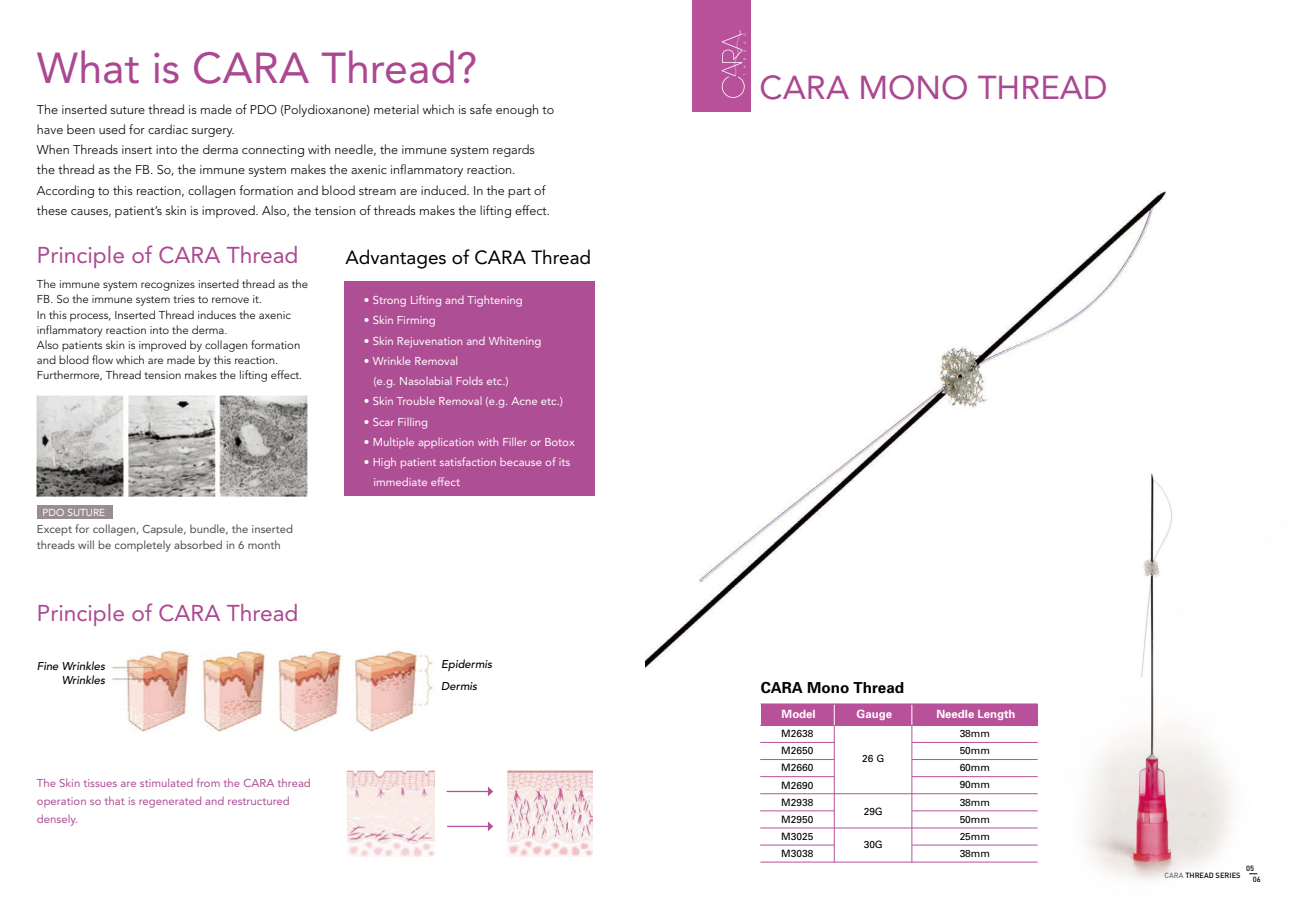
<style>
.page{position:relative;width:1290px;height:911px;background:#fff}
.page>*{position:absolute;margin:0;border:0;box-sizing:border-box;transform-origin:0 0}
.t1{font:43px "Avenir";color:#ab4891}
.t2{font:32.88px "Avenir";color:#ab4891}
.t3{font:22.75px "Avenir";color:#ab4891}
.t4{font:19px "Avenir";color:#000}
.t5{font:700 15.12px "Univers";color:#000}
.t6{font:300 12.62px/20.2px "Avenir";color:#000}
.t7{font:300 11.38px/15.1px "Avenir";color:#000}
.t8{font:11.38px/20.2px "Avenir";color:#fff}
.t9{font:11.38px/17.8px "Avenir";color:#ae4e94}
.t10{font:11.38px/16.1px "Avenir";color:#4f4c4b}
.t11{font:700 11.38px "Univers";color:#fff}
.t12{font:italic 500 11.25px/14px "Avenir";color:#000;text-align:right}
.t13{font:10.12px/17.1px "Univers";color:#000;text-align:justify}
.t14{font:10.12px "Avenir";color:#fff}
.t15{font:500 7.5px "DIN";color:#000}
.s1{color:#727171}
</style>
<div class="page">
<div style="left:37px;top:505px;width:75px;height:13px;background:#9a8d91"></div>
<img style="left:347px;top:770px;width:87px;height:86px">
<img style="left:507px;top:770px;width:85px;height:86px">
<hr style="left:447px;top:791px;width:41px;height:1px;background:#b8519a">
<svg style="left:488px;top:786px;width:5px;height:10px"></svg>
<hr style="left:447px;top:825px;width:42px;height:2px;background:#b8519a">
<svg style="left:488px;top:821px;width:5px;height:10px"></svg>
<div style="left:344px;top:281px;width:250px;height:215px;background:#ae4e94"></div>
<img style="left:37px;top:395px;width:270px;height:101px">
<img style="left:112px;top:650px;width:321px;height:82px">
<img style="left:645px;top:0;width:521px;height:863px">
<div style="left:693px;top:0;width:58px;height:112px;background:#b8519a"></div>
<svg style="left:722px;top:29px;width:24px;height:69px"></svg>
<img style="left:1027px;top:446px;width:231px;height:434px">
<div style="left:761px;top:704px;width:276px;height:21px;background:#b8519a"></div>
<hr style="left:760px;top:703px;width:277px;height:1px;background:#b8519a">
<hr style="left:760px;top:861px;width:277px;height:1px;background:#b8519a">
<hr style="left:760px;top:725px;width:277px;height:1px;background:#b8519a">
<hr style="left:760px;top:742px;width:277px;height:1px;background:#b8519a">
<hr style="left:760px;top:759px;width:277px;height:1px;background:#b8519a">
<hr style="left:760px;top:776px;width:277px;height:1px;background:#b8519a">
<hr style="left:760px;top:793px;width:277px;height:1px;background:#b8519a">
<hr style="left:760px;top:810px;width:277px;height:1px;background:#b8519a">
<hr style="left:760px;top:827px;width:277px;height:1px;background:#b8519a">
<hr style="left:760px;top:845px;width:277px;height:1px;background:#b8519a">
<div style="left:834px;top:740px;width:77px;height:49px;background:#fff"></div>
<div style="left:834px;top:808px;width:77px;height:6px;background:#fff"></div>
<div style="left:834px;top:842px;width:77px;height:6px;background:#fff"></div>
<hr style="left:834px;top:703px;width:1px;height:159px;background:#b8519a">
<hr style="left:911px;top:703px;width:1px;height:159px;background:#b8519a">
<svg style="left:834px;top:705px;width:1px;height:20px"></svg>
<svg style="left:911px;top:705px;width:1px;height:20px"></svg>
<h1 class="t1" style="left:37px;top:43px;width:442px">What is CARA Thread?</h1>
<p class="t6" style="left:37px;top:99px;width:519px">The inserted suture thread is made of PDO (Polydioxanone) meterial which is safe enough to have been used for cardiac surgery.<br>When Threads insert into the derma connecting with needle, the immune system regards the thread as the FB. So, the immune system makes the axenic inflammatory reaction.<br>According to this reaction, collagen formation and blood stream are induced. In the part of these causes, patient’s skin is improved. Also, the tension of threads makes the lifting effect.</p>
<h3 class="t3" style="left:37px;top:241px;width:263px">Principle of CARA Thread</h3>
<p class="t7" style="left:37px;top:277px;width:273px">The immune system recognizes inserted thread as the FB. So the immune system tries to remove it.<br>In this process, Inserted Thread induces the axenic inflammatory reaction into the derma.<br>Also patients skin is improved by collagen formation and blood flow which are made by this reaction.<br>Furthermore, Thread tension makes the lifting effect.</p>
<p class="t14" style="left:43px;top:506px;width:64px">PDO SUTURE</p>
<p class="t10" style="left:37px;top:521px;width:258px">Except for collagen, Capsule, bundle, the inserted threads will be completely absorbed in 6 month</p>
<h3 class="t3" style="left:37px;top:600px;width:263px">Principle of CARA Thread</h3>
<h3 class="t4" style="left:345px;top:246px;width:247px">Advantages of CARA Thread</h3>
<p class="t8" style="left:364px;top:290px;width:160px">• Strong Lifting and Tightening</p>
<p class="t8" style="left:364px;top:310px;width:73px">• Skin Firming</p>
<p class="t8" style="left:364px;top:330px;width:179px">• Skin Rejuvenation and Whitening</p>
<p class="t8" style="left:373px;top:351px;width:137px;text-indent:-9px">• Wrinkle Removal<br>(e.g. Nasolabial Folds etc.)</p>
<p class="t8" style="left:364px;top:391px;width:201px">• Skin Trouble Removal (e.g. Acne etc.)</p>
<p class="t8" style="left:364px;top:411px;width:66px">• Scar Filling</p>
<p class="t8" style="left:364px;top:432px;width:212px">• Multiple application with Filler or Botox</p>
<p class="t8" style="left:373px;top:452px;width:198px;text-indent:-9px">• High patient satisfaction because of its immediate effect</p>
<p class="t12" style="left:37px;top:659px;width:70px">Fine Wrinkles<br>Wrinkles</p>
<p class="t12" style="left:441px;top:653px;width:52px;line-height:22.5px;text-align:left">Epidermis<br>Dermis</p>
<p class="t9" style="left:37px;top:774px;width:275px">The Skin tissues are stimulated from the CARA thread operation so that is regenerated and restructured densely.</p>
<h2 class="t2" style="left:760px;top:68px;width:349px">CARA MONO THREAD</h2>
<p class="t5" style="left:761px;top:677px;width:145px">CARA Mono Thread</p>
<p class="t11" style="left:781px;top:706px;width:36px">Model</p>
<p class="t13" style="left:781px;top:725px;width:34px">M2638<br>M2650<br>M2660<br>M2690<br>M2938<br>M2950<br>M3025<br>M3038</p>
<p class="t11" style="left:856px;top:706px;width:37px">Gauge</p>
<p class="t11" style="left:936px;top:706px;width:81px">Needle Length</p>
<p class="t13" style="left:960px;top:725px;width:32px">38mm 50mm 60mm 90mm 38mm 50mm 25mm 38mm</p>
<p class="t13" style="left:862px;top:749px;width:23px">26 G</p>
<p class="t13" style="left:864px;top:803px;width:21px">29G</p>
<p class="t13" style="left:864px;top:835px;width:21px">30G</p>
<p class="t15" style="left:1246px;top:863px;width:9px">05</p>
<p class="t15" style="left:1164px;top:870px;width:78px"><span class="s1">CARA</span> THREAD SERIES</p>
<p class="t15" style="left:1253px;top:874px;width:9px">06</p>
</div>
